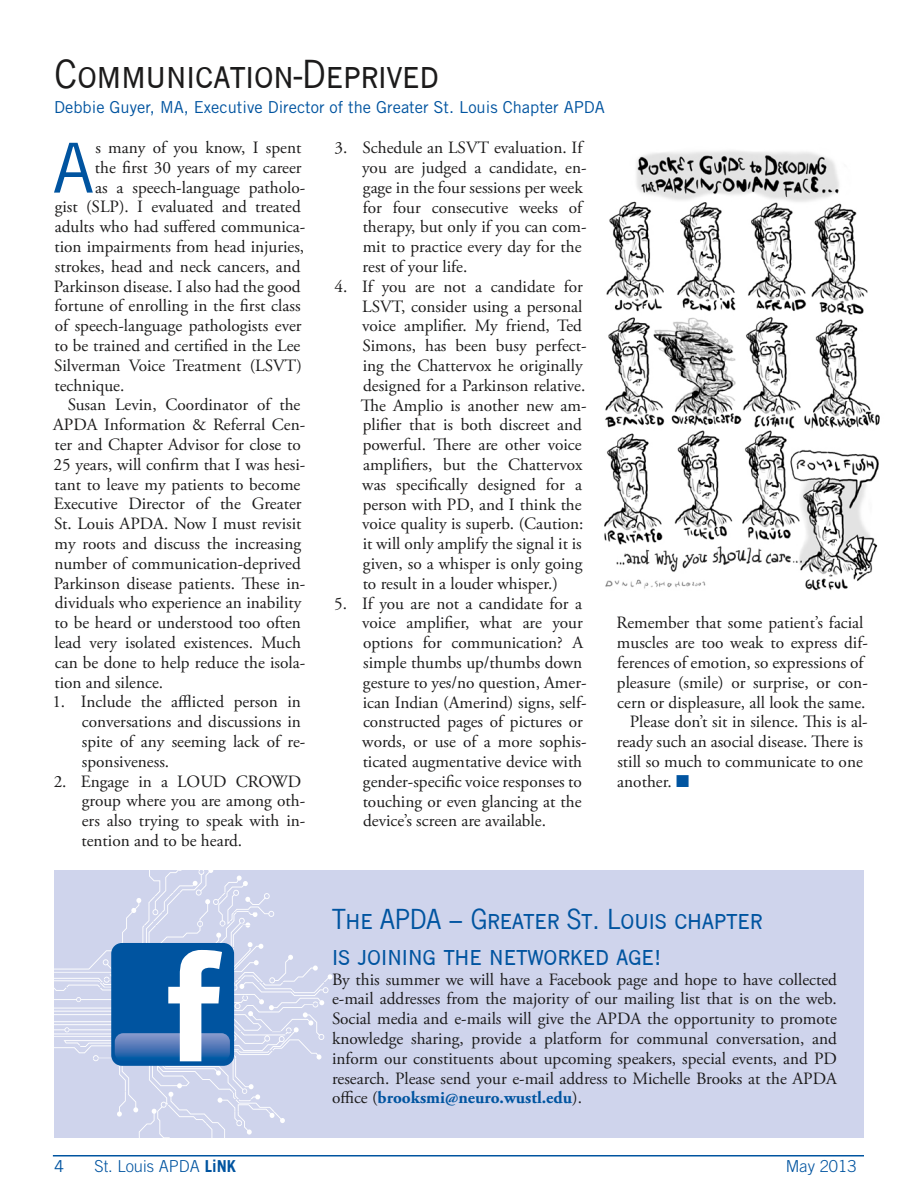
<style>
.page{position:relative;width:918px;height:1188px;background:#fff}
.page>*{position:absolute;margin:0;border:0;box-sizing:border-box;transform-origin:0 0}
.t1{font:69px "Trade Gothic LT Std";color:#0054a0}
.t2{font:42px "News Got SCT";color:#1c1b1b}
.t3{font:30px/36px "News Got SCT";color:#0054a0}
.t4{font:17.25px/19.8px "Adobe Garamond Pro";color:#1c1b1b}
.t5{font:16.5px "Trade Gothic LT Std";color:#0054a0}
.t6{font:300 16.5px "Trade Gothic LT Std";color:#0054a0}
.s1{color:#0054a0}
.s2{font-weight:700;color:#0054a0}
.s3{font-weight:700}
</style>
<div class="page">
<hr style="left:53px;top:1155px;width:811px;height:1px;background:#0054a0">
<img style="left:604px;top:151px;width:276px;height:440px">
<div style="left:54px;top:870px;width:810px;height:268px;background:#cfd4ec"></div>
<svg style="left:54px;top:870px;width:278px;height:268px"></svg>
<div style="left:111px;top:943px;width:123px;height:123px;background:#0054a0;border-radius:11px"></div>
<svg style="left:115px;top:950px;width:115px;height:111px"></svg>
<h2 class="t2" style="left:55px;top:51px;width:386px">Communication-Deprived</h2>
<p class="t5" style="left:54px;top:98px;width:552px">Debbie Guyer, MA, Executive Director of the Greater St. Louis Chapter APDA</p>
<h1 class="t1" style="left:52px;top:126px;width:44px">A</h1>
<p class="t4" style="left:95px;top:138px;width:207px">s many of you know, I spent</p>
<p class="t4" style="left:95px;top:158px;width:208px">the first 30 years of my career</p>
<p class="t4" style="left:95px;top:178px;width:212px">as a speech-language patholo-</p>
<p class="t4" style="left:55px;top:198px;width:248px">gist (SLP). I evaluated and treated</p>
<p class="t4" style="left:55px;top:217px;width:252px">adults who had suffered communica-</p>
<p class="t4" style="left:54px;top:237px;width:251px">tion impairments from head injuries,</p>
<p class="t4" style="left:55px;top:257px;width:247px">strokes, head and neck cancers, and</p>
<p class="t4" style="left:54px;top:277px;width:248px">Parkinson disease. I also had the good</p>
<p class="t4" style="left:55px;top:297px;width:248px">fortune of enrolling in the first class</p>
<p class="t4" style="left:55px;top:316px;width:248px">of speech-language pathologists ever</p>
<p class="t4" style="left:54px;top:336px;width:248px">to be trained and certified in the Lee</p>
<p class="t4" style="left:54px;top:356px;width:249px">Silverman Voice Treatment (LSVT)</p>
<p class="t4" style="left:54px;top:376px;width:71px">technique.</p>
<p class="t4" style="left:68px;top:396px;width:234px">Susan Levin, Coordinator of the</p>
<p class="t4" style="left:53px;top:415px;width:254px">APDA Information &amp; Referral Cen-</p>
<p class="t4" style="left:54px;top:435px;width:248px">ter and Chapter Advisor for close to</p>
<p class="t4" style="left:54px;top:455px;width:253px">25 years, will confirm that I was hesi-</p>
<p class="t4" style="left:54px;top:475px;width:247px">tant to leave my patients to become</p>
<p class="t4" style="left:54px;top:495px;width:249px">Executive Director of the Greater</p>
<p class="t4" style="left:54px;top:515px;width:249px">St. Louis APDA. Now I must revisit</p>
<p class="t4" style="left:54px;top:534px;width:248px">my roots and discuss the increasing</p>
<p class="t4" style="left:54px;top:554px;width:248px">number of communication-deprived</p>
<p class="t4" style="left:54px;top:574px;width:253px">Parkinson disease patients. These in-</p>
<p class="t4" style="left:55px;top:594px;width:248px">dividuals who experience an inability</p>
<p class="t4" style="left:54px;top:614px;width:248px">to be heard or understood too often</p>
<p class="t4" style="left:54px;top:633px;width:248px">lead very isolated existences. Much</p>
<p class="t4" style="left:55px;top:653px;width:252px">can be done to help reduce the isola-</p>
<p class="t4" style="left:54px;top:673px;width:110px">tion and silence.</p>
<p class="t4" style="left:82px;top:693px;width:225px;text-indent:-29px">1. Include the afflicted person in conversations and discussions in spite of any seeming lack of re&shy;sponsiveness.</p>
<p class="t4" style="left:81px;top:772px;width:225px;text-indent:-28px">2. Engage in a LOUD CROWD group where you are among oth&shy;ers also trying to speak with in&shy;tention and to be heard.</p>
<p class="t4" style="left:362px;top:138px;width:226px;text-indent:-28px">3. Schedule an LSVT evaluation. If you are judged a candidate, en&shy;gage in the four sessions per week for four consecutive weeks of therapy, but only if you can com&shy;mit to practice every day for the rest of your life.</p>
<p class="t4" style="left:361px;top:277px;width:227px;text-indent:-26px">4. If you are not a candidate for<br>LSVT, consider using a personal voice amplifier. My friend, Ted<br>Simons, has been busy perfect&shy;ing the Chattervox he originally designed for a Parkinson relative.<br>The Amplio is another new am&shy;plifier that is both discreet and powerful. There are other voice amplifiers, but the Chattervox was specifically designed for a person with PD, and I think the voice quality is superb. (Caution: it will only amplify the signal it is given, so a whisper is only going to result in a louder whisper.)</p>
<p class="t4" style="left:362px;top:594px;width:226px;text-indent:-28px">5. If you are not a candidate for a voice amplifier, what are your options for communication? A simple thumbs up/thumbs down gesture to yes/no question, Amer&shy;ican Indian (Amerind) signs, self&shy;constructed pages of pictures or words, or use of a more sophis&shy;ticated augmentative device with gender-specific voice responses to touching or even glancing at the device’s screen are available.</p>
<p class="t4" style="left:616px;top:614px;width:249px">Remember that some patient’s facial</p>
<p class="t4" style="left:617px;top:633px;width:252px">muscles are too weak to express dif-</p>
<p class="t4" style="left:617px;top:653px;width:248px">ferences of emotion, so expressions of</p>
<p class="t4" style="left:617px;top:673px;width:252px">pleasure (smile) or surprise, or con-</p>
<p class="t4" style="left:617px;top:693px;width:250px">cern or displeasure, all look the same.</p>
<p class="t4" style="left:630px;top:713px;width:239px">Please don’t sit in silence. This is al-</p>
<p class="t4" style="left:617px;top:732px;width:248px">ready such an asocial disease. There is</p>
<p class="t4" style="left:617px;top:752px;width:247px">still so much to communicate to one</p>
<p class="t4" style="left:617px;top:772px;width:73px">another. <span class="s1">■</span></p>
<h3 class="t3" style="left:332px;top:902px;width:432px">The APDA – Greater St. Louis chapter is joining the networked age!</h3>
<p class="t4" style="left:332px;top:970px;width:507px;text-align:justify">By this summer we will have a Facebook page and hope to have collected e-mail addresses from the majority of our mailing list that is on the web.<br>Social media and e-mails will give the APDA the opportunity to promote knowledge sharing, provide a platform for communal conversation, and inform our constituents about upcoming speakers, special events, and PD research. Please send your e-mail address to Michelle Brooks at the APDA office (<span class="s2">brooksmi@neuro.wustl.edu</span>).</p>
<p class="t5" style="left:54px;top:1156px;width:12px">4</p>
<p class="t6" style="left:95px;top:1156px;width:143px">St. Louis APDA <span class="s3">LiNK</span></p>
<p class="t6" style="left:786px;top:1156px;width:72px">May 2013</p>
</div>
